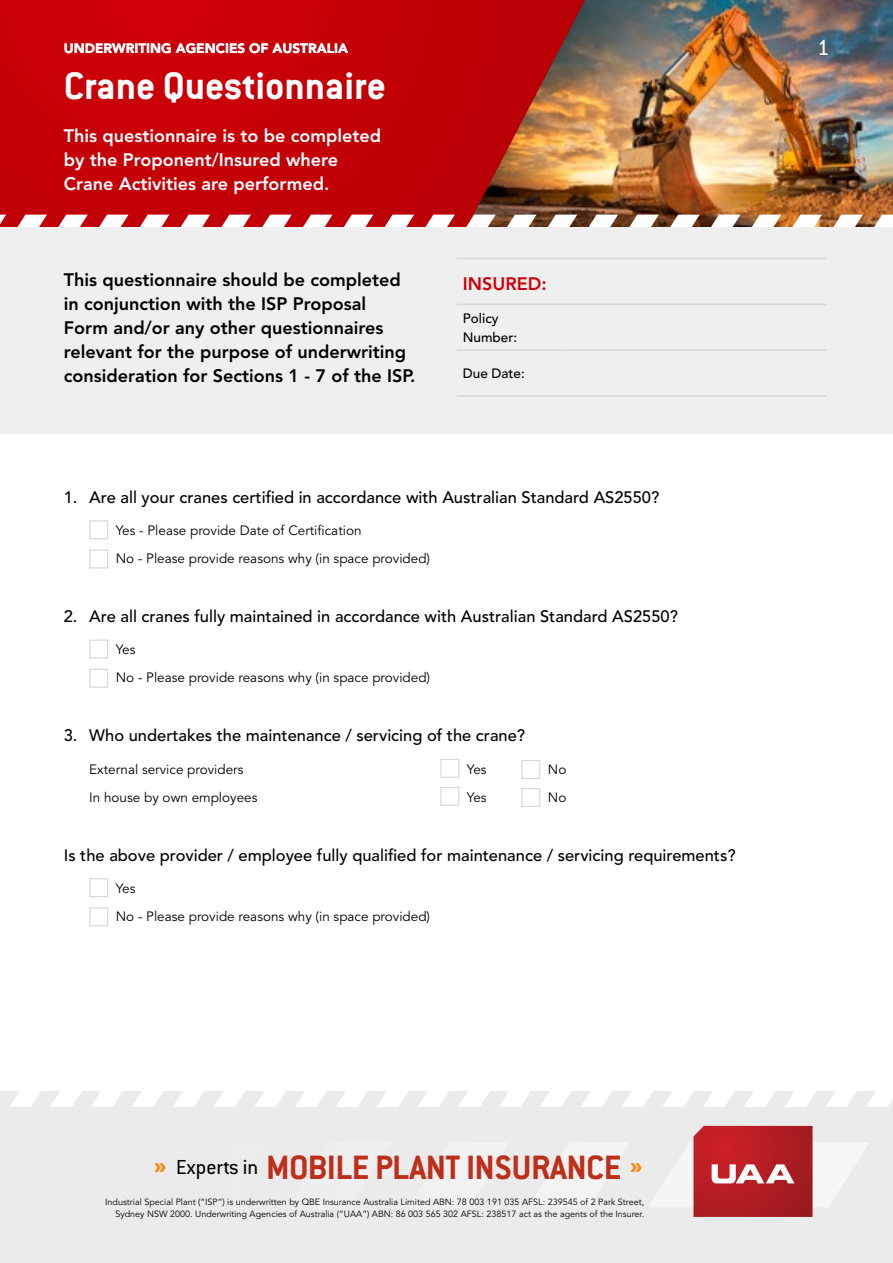
<style>
.page{position:relative;width:893px;height:1263px;background:#fff}
.page>*{position:absolute;margin:0;border:0;box-sizing:border-box;transform-origin:0 0}
.t1{font:700 42px "Conduit ITC";color:#fff}
.t2{font:700 37.05px "Conduit ITC";letter-spacing:-.01em;color:#bd2f1b}
.t3{font:24px "Conduit ITC";color:#fff}
.Intro{font:800 18px/24px "Avenir LT Std";color:#000}
.Intro-2{font:800 18px/24px "Avenir LT Std";color:#fff}
.UAA_Body_Text{font:800 18px "Avenir LT Std";color:#cf0008}
.UAA_Questions{font:500 16.5px "Avenir LT Std";color:#000}
.UAA_Answers_text{font:13.5px "Avenir LT Std";color:#000}
.UAA_Answers_tabbed{font:13.5px "Avenir LT Std";color:#000}
.t4{font:900 13.5px "Avenir LT Std";color:#fff}
.UAA_Body_Text-2{font:500 13.5px/19.5px "Avenir LT Std";color:#000}
.t5{font:9px/12px "Avenir LT Std";color:#000;text-align:right}
.s1{font-weight:400;font-size:22.2px;color:#000}
</style>
<div class="page">
<div style="left:0;top:1091px;width:893px;height:172px;background:#ecebeb"></div>
<svg style="left:693px;top:1126px;width:175px;height:91px"></svg>
<svg style="left:10px;top:1091px;width:883px;height:16px"></svg>
<svg style="left:154px;top:1163px;width:12px;height:9px"></svg>
<svg style="left:630px;top:1163px;width:12px;height:9px"></svg>
<div style="left:0;top:0;width:893px;height:227px;background:#c50007"></div>
<img style="left:467px;top:0;width:426px;height:215px">
<svg style="left:0;top:215px;width:893px;height:12px"></svg>
<div style="left:0;top:227px;width:893px;height:207px;background:#efeff0"></div>
<div style="left:89px;top:520px;width:19px;height:19px;border:1px solid #d7d7d9"></div>
<div style="left:89px;top:549px;width:19px;height:19px;border:1px solid #d7d7d9"></div>
<div style="left:89px;top:640px;width:19px;height:19px;border:1px solid #d7d7d9"></div>
<div style="left:89px;top:669px;width:19px;height:19px;border:1px solid #d7d7d9"></div>
<div style="left:440px;top:759px;width:19px;height:19px;border:1px solid #d7d7d9"></div>
<div style="left:521px;top:760px;width:19px;height:19px;border:1px solid #d7d7d9"></div>
<div style="left:440px;top:787px;width:19px;height:19px;border:1px solid #d7d7d9"></div>
<div style="left:521px;top:788px;width:19px;height:19px;border:1px solid #d7d7d9"></div>
<div style="left:89px;top:878px;width:19px;height:19px;border:1px solid #d7d7d9"></div>
<div style="left:89px;top:907px;width:19px;height:19px;border:1px solid #d7d7d9"></div>
<hr style="left:457px;top:258px;width:104px;height:1px;background:#d7d7d9">
<hr style="left:561px;top:258px;width:266px;height:1px;background:#d7d7d9">
<hr style="left:457px;top:304px;width:104px;height:1px;background:#d7d7d9">
<hr style="left:561px;top:304px;width:266px;height:1px;background:#d7d7d9">
<hr style="left:457px;top:349px;width:104px;height:2px;background:#d7d7d9">
<hr style="left:561px;top:349px;width:266px;height:2px;background:#d7d7d9">
<hr style="left:457px;top:395px;width:104px;height:2px;background:#d7d7d9">
<hr style="left:561px;top:395px;width:266px;height:2px;background:#d7d7d9">
<h4 class="t4" style="left:64px;top:40px;width:286px">UNDERWRITING AGENCIES OF AUSTRALIA</h4>
<h1 class="t3" style="left:818px;top:33px;width:14px">1</h1>
<h1 class="t1" style="left:64px;top:60px;width:324px">Crane Questionnaire</h1>
<p class="Intro-2" style="left:64px;top:124px;width:319px">This questionnaire is to be completed by the Proponent/Insured where<br>Crane Activities are performed.</p>
<p class="Intro" style="left:64px;top:267px;width:353px">This questionnaire should be completed in conjunction with the ISP Proposal<br>Form and/or any other questionnaires relevant for the purpose of underwriting consideration for Sections 1 - 7 of the ISP.</p>
<p class="UAA_Body_Text" style="left:463px;top:273px;width:85px">INSURED:</p>
<p class="UAA_Body_Text-2" style="left:463px;top:309px;width:56px">Policy<br>Number:</p>
<p class="UAA_Body_Text-2" style="left:463px;top:364px;width:64px">Due Date:</p>
<p class="UAA_Questions" style="left:64px;top:488px;width:597px">1. Are all your cranes certified in accordance with Australian Standard AS2550?</p>
<p class="UAA_Answers_text" style="left:116px;top:523px;width:247px">Yes - Please provide Date of Certification</p>
<p class="UAA_Answers_text" style="left:116px;top:551px;width:316px">No - Please provide reasons why (in space provided)</p>
<p class="UAA_Questions" style="left:64px;top:607px;width:616px">2. Are all cranes fully maintained in accordance with Australian Standard AS2550?</p>
<p class="UAA_Answers_text" style="left:116px;top:642px;width:21px">Yes</p>
<p class="UAA_Answers_text" style="left:116px;top:670px;width:316px">No - Please provide reasons why (in space provided)</p>
<p class="UAA_Questions" style="left:64px;top:726px;width:463px">3. Who undertakes the maintenance / servicing of the crane?</p>
<p class="UAA_Answers_tabbed" style="left:89px;top:761px;width:156px">External service providers</p>
<p class="UAA_Answers_tabbed" style="left:467px;top:761px;width:21px">Yes</p>
<p class="UAA_Answers_tabbed" style="left:548px;top:761px;width:20px">No</p>
<p class="UAA_Answers_tabbed" style="left:89px;top:789px;width:170px">In house by own employees</p>
<p class="UAA_Answers_tabbed" style="left:467px;top:789px;width:21px">Yes</p>
<p class="UAA_Answers_tabbed" style="left:548px;top:789px;width:20px">No</p>
<p class="UAA_Questions" style="left:64px;top:845px;width:673px">Is the above provider / employee fully qualified for maintenance / servicing requirements?</p>
<p class="UAA_Answers_text" style="left:116px;top:880px;width:21px">Yes</p>
<p class="UAA_Answers_text" style="left:116px;top:909px;width:316px">No - Please provide reasons why (in space provided)</p>
<h2 class="t2" style="left:176px;top:1145px;width:447px"><span class="s1">Experts in</span> MOBILE PLANT INSURANCE</h2>
<p class="t5" style="left:105px;top:1196px;width:541px">Industrial Special Plant (“ISP”) is underwritten by QBE Insurance Australia Limited ABN: 78 003 191 035 AFSL: 239545 of 2 Park Street,<br>Sydney NSW 2000. Underwriting Agencies of Australia (“UAA”) ABN: 86 003 565 302 AFSL: 238517 act as the agents of the Insurer.</p>
</div>
